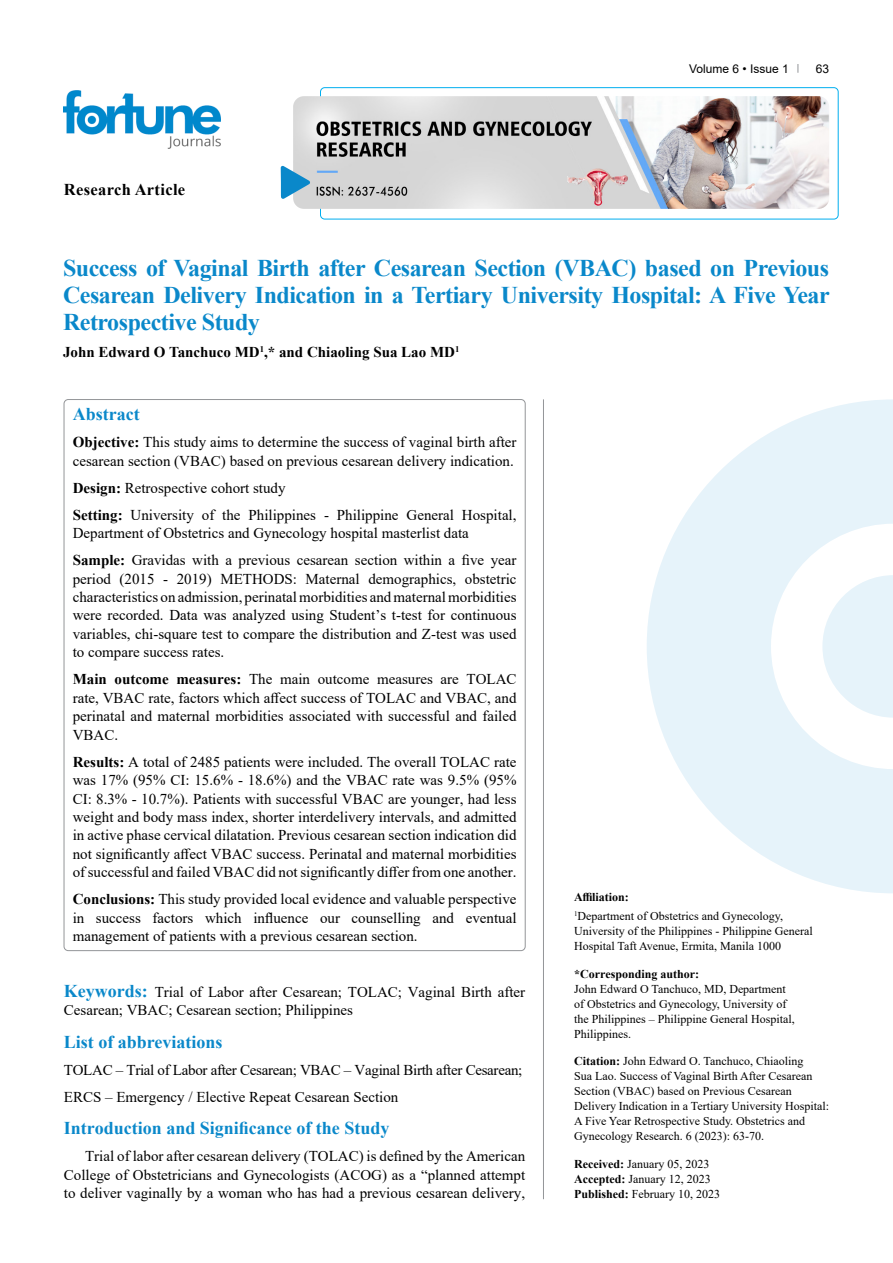
<style>
.page{position:relative;width:893px;height:1263px;background:#fff}
.page>*{position:absolute;margin:0;border:0;box-sizing:border-box;transform-origin:0 0}
.t1{font:700 24px/27px "Times New Roman";letter-spacing:-.02em;color:#0a88ca;text-align:justify}
.t2{font:700 18px "Times New Roman";color:#0a88ca}
.t3{font:700 16.5px "Times New Roman";letter-spacing:.02em;color:#000}
.t4{font:15px/18.5px "Times New Roman";color:#000;text-align:justify}
.t5{font:15px/27px "Times New Roman";letter-spacing:-.02em;color:#000}
.t6{font:700 15px "Times New Roman";color:#000}
.t7{font:12px/15px "Times New Roman";color:#000}
.t8{font:700 12px "Times New Roman";color:#000}
.t9{font:12px "Arial";color:#000}
.s1{font-weight:700}
.s2{font-weight:700;font-size:18px;color:#0a88ca}
</style>
<div class="page">
<div style="left:320px;top:87px;width:518px;height:132px;border:1px solid #00aeef;border-radius:4px"></div>
<img style="left:64px;top:90px;width:157px;height:59px">
<img style="left:293px;top:96px;width:536px;height:113px">
<svg style="left:281px;top:166px;width:29px;height:33px"></svg>
<hr style="left:543px;top:399px;width:1px;height:800px;background:#939598">
<svg style="left:647px;top:399px;width:246px;height:494px;fill:#e6f3fa"></svg>
<svg style="left:822px;top:575px;width:71px;height:143px"></svg>
<p class="t3" style="left:64px;top:177px;width:123px">Research Article</p>
<p class="t9" style="left:689px;top:60px;width:101px">Volume 6 • Issue 1</p>
<p class="t9" style="left:816px;top:60px;width:15px">63</p>
<h1 class="t1" style="left:63px;top:254px;width:768px">Success of Vaginal Birth after Cesarean Section (VBAC) based on Previous Cesarean Delivery Indication in a Tertiary University Hospital: A Five Year Retrospective Study</h1>
<p class="t6" style="left:63px;top:341px;width:398px">John Edward O Tanchuco MD<sup>1</sup>,* and Chiaoling Sua Lao MD<sup>1</sup></p>
<p class="t2" style="left:73px;top:401px;width:68px">Abstract</p>
<p class="t4" style="left:73px;top:433px;width:445px"><span class="s1">Objective:</span> This study aims to determine the success of vaginal birth after cesarean section (VBAC) based on previous cesarean delivery indication.</p>
<p class="t4" style="left:73px;top:474px;width:445px;line-height:27px"><span class="s1">Design:</span> Retrospective cohort study<br><span class="s1">Setting:</span> University of the Philippines - Philippine General Hospital,</p>
<p class="t4" style="left:73px;top:519px;width:445px;line-height:27px">Department of Obstetrics and Gynecology hospital masterlist data<br><span class="s1">Sample:</span> Gravidas with a previous cesarean section within a five year</p>
<p class="t4" style="left:73px;top:569px;width:445px">period (2015 - 2019) METHODS: Maternal demographics, obstetric characteristics on admission, perinatal morbidities and maternal morbidities were recorded. Data was analyzed using Student’s t-test for continuous variables, chi-square test to compare the distribution and Z-test was used to compare success rates.</p>
<p class="t4" style="left:73px;top:670px;width:445px"><span class="s1">Main outcome measures:</span> The main outcome measures are TOLAC rate, VBAC rate, factors which affect success of TOLAC and VBAC, and perinatal and maternal morbidities associated with successful and failed VBAC.</p>
<p class="t4" style="left:73px;top:752px;width:445px"><span class="s1">Results:</span> A total of 2485 patients were included. The overall TOLAC rate was 17% (95% CI: 15.6% - 18.6%) and the VBAC rate was 9.5% (95% CI: 8.3% - 10.7%). Patients with successful VBAC are younger, had less weight and body mass index, shorter interdelivery intervals, and admitted in active phase cervical dilatation. Previous cesarean section indication did not significantly affect VBAC success. Perinatal and maternal morbidities of successful and failed VBAC did not significantly differ from one another.</p>
<p class="t4" style="left:73px;top:889px;width:445px"><span class="s1">Conclusions:</span> This study provided local evidence and valuable perspective in success factors which influence our counselling and eventual management of patients with a previous cesarean section.</p>
<p class="t7" style="left:574px;top:886px;width:210px;line-height:19.2px"><span class="s1">Affiliation:<br></span><sup>1</sup>Department of Obstetrics and Gynecology,</p>
<p class="t7" style="left:574px;top:923px;width:240px">University of the Philippines - Philippine General<br>Hospital Taft Avenue, Ermita, Manila 1000</p>
<p class="t8" style="left:574px;top:965px;width:127px">*Corresponding author:</p>
<p class="t7" style="left:574px;top:981px;width:222px">John Edward O Tanchuco, MD, Department of Obstetrics and Gynecology, University of the Philippines – Philippine General Hospital, Philippines.</p>
<p class="t7" style="left:574px;top:1053px;width:257px"><span class="s1">Citation:</span> John Edward O. Tanchuco, Chiaoling<br>Sua Lao. Success of Vaginal Birth After Cesarean Section (VBAC) based on Previous Cesarean Delivery Indication in a Tertiary University Hospital:<br>A Five Year Retrospective Study. Obstetrics and Gynecology Research. 6 (2023): 63-70.</p>
<p class="t7" style="left:574px;top:1156px;width:148px"><span class="s1">Received:</span> January 05, 2023<br><span class="s1">Accepted:</span> January 12, 2023<br><span class="s1">Published:</span> February 10, 2023</p>
<p class="t4" style="left:64px;top:982px;width:463px"><span class="s2">Keywords:</span> Trial of Labor after Cesarean; TOLAC; Vaginal Birth after<br>Cesarean; VBAC; Cesarean section; Philippines</p>
<p class="t2" style="left:64px;top:1029px;width:160px">List of abbreviations</p>
<p class="t5" style="left:64px;top:1056px;width:460px">TOLAC – Trial of Labor after Cesarean; VBAC – Vaginal Birth after Cesarean;<br>ERCS – Emergency / Elective Repeat Cesarean Section</p>
<p class="t2" style="left:64px;top:1115px;width:327px">Introduction and Significance of the Study</p>
<p class="t4" style="left:64px;top:1146px;width:463px;text-indent:21px">Trial of labor after cesarean delivery (TOLAC) is defined by the American College of Obstetricians and Gynecologists (ACOG) as a “planned attempt to deliver vaginally by a woman who has had a previous cesarean delivery,</p>
</div>
